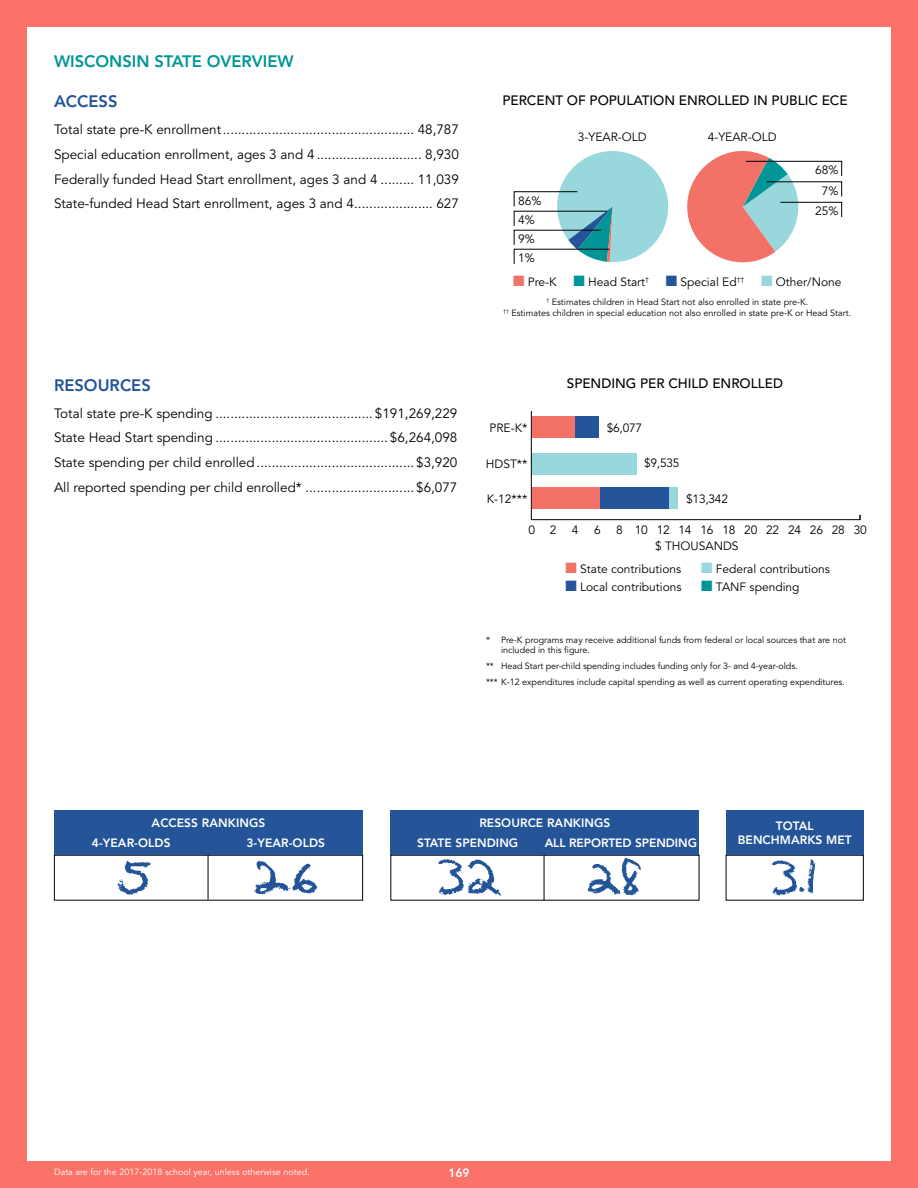
<style>
.page{position:relative;width:918px;height:1188px;background:#fa7268}
.page>*{position:absolute;margin:0;border:0;box-sizing:border-box;transform-origin:0 0}
.t1{font:800 16.5px "Avenir";color:#009698}
.t2{font:800 16.5px "Avenir";color:#255498}
.t3{font:13.5px/24.6px "Avenir";color:#000;text-align:justify}
.t4{font:500 13.5px "Avenir";color:#000}
.t5{font:12px/18.9px "Avenir";color:#000}
.t6{font:800 12px/20.1px "Avenir";letter-spacing:.005em;color:#fff}
.t7{font:12px "Avenir";letter-spacing:-.02em;color:#000}
.t8{font:9px/10.5px "Avenir";color:#000}
.t9{font:9px "Avenir";color:#fff}
.s1{color:#f37268}
.s2{color:#009698}
.s3{color:#245499}
.s4{color:#98d7dc}
</style>
<div class="page">
<div style="left:27px;top:27px;width:864px;height:1134px;background:#fff"></div>
<svg style="left:513px;top:150px;width:329px;height:114px"></svg>
<div style="left:532px;top:453px;width:104px;height:21px;background:#98d7dc"></div>
<div style="left:669px;top:487px;width:9px;height:22px;background:#98d7dc"></div>
<div style="left:575px;top:417px;width:23px;height:21px;background:#245499"></div>
<div style="left:599px;top:487px;width:70px;height:22px;background:#245499"></div>
<div style="left:532px;top:417px;width:43px;height:21px;background:#f37268"></div>
<div style="left:532px;top:487px;width:67px;height:22px;background:#f37268"></div>
<hr style="left:531px;top:519px;width:329px;height:1px;background:#000">
<hr style="left:531px;top:411px;width:1px;height:109px;background:#000">
<hr style="left:208px;top:853px;width:1px;height:47px;background:#000">
<hr style="left:544px;top:854px;width:1px;height:46px;background:#000">
<div style="left:54px;top:810px;width:309px;height:45px;background:#255498"></div>
<div style="left:390px;top:810px;width:309px;height:45px;background:#255498"></div>
<div style="left:726px;top:810px;width:138px;height:45px;background:#255498"></div>
<svg style="left:772px;top:860px;width:43px;height:36px"></svg>
<svg style="left:118px;top:861px;width:33px;height:34px"></svg>
<svg style="left:254px;top:861px;width:63px;height:34px"></svg>
<svg style="left:438px;top:859px;width:63px;height:37px"></svg>
<svg style="left:588px;top:859px;width:53px;height:36px"></svg>
<p class="t1" style="left:54px;top:51px;width:241px">WISCONSIN STATE OVERVIEW</p>
<p class="t2" style="left:54px;top:92px;width:65px">ACCESS</p>
<p class="t3" style="left:54px;top:118px;width:406px">Total state pre-K enrollment................................................... 48,787<br>Special education enrollment, ages 3 and 4 ............................ 8,930<br>Federally funded Head Start enrollment, ages 3 and 4 ......... 11,039<br>State-funded Head Start enrollment, ages 3 and 4..................... 627</p>
<p class="t2" style="left:54px;top:375px;width:98px">RESOURCES</p>
<p class="t3" style="left:54px;top:401px;width:405px">Total state pre-K spending .......................................... $191,269,229<br>State Head Start spending .............................................. $6,264,098<br>State spending per child enrolled.......................................... $3,920<br>All reported spending per child enrolled* ............................. $6,077</p>
<p class="t4" style="left:502px;top:92px;width:347px">PERCENT OF POPULATION ENROLLED IN PUBLIC ECE</p>
<p class="t5" style="left:578px;top:127px;width:70px">3-YEAR-OLD</p>
<p class="t5" style="left:708px;top:127px;width:70px">4-YEAR-OLD</p>
<p class="t5" style="left:518px;top:192px;width:25px">86%</p>
<p class="t5" style="left:518px;top:230px;width:18px">9%<br>1%</p>
<p class="t5" style="left:518px;top:211px;width:18px">4%</p>
<p class="t5" style="left:815px;top:161px;width:25px">68%</p>
<p class="t5" style="left:822px;top:182px;width:18px">7%</p>
<p class="t5" style="left:815px;top:202px;width:25px">25%</p>
<p class="t5" style="left:513px;top:273px;width:330px"><span class="s1">■</span> Pre-K <span class="s2">■</span> Head Start<sup>†</sup> <span class="s3">■</span> Special Ed<sup>††</sup> <span class="s4">■</span> Other/None</p>
<p class="t8" style="left:503px;top:297px;width:350px;text-align:center"><sup>†</sup> Estimates children in Head Start not also enrolled in state pre-K.<br><sup>††</sup> Estimates children in special education not also enrolled in state pre-K or Head Start.</p>
<p class="t4" style="left:567px;top:376px;width:218px">SPENDING PER CHILD ENROLLED</p>
<p class="t5" style="left:490px;top:419px;width:40px">PRE-K*</p>
<p class="t5" style="left:607px;top:419px;width:37px">$6,077</p>
<p class="t5" style="left:486px;top:454px;width:43px">HDST**</p>
<p class="t5" style="left:644px;top:454px;width:37px">$9,535</p>
<p class="t5" style="left:487px;top:490px;width:42px">K-12***</p>
<p class="t5" style="left:686px;top:489px;width:43px">$13,342</p>
<p class="t5" style="left:528px;top:520px;width:30px">0 2</p>
<p class="t5" style="left:572px;top:520px;width:8px">4</p>
<p class="t5" style="left:594px;top:520px;width:8px">6</p>
<p class="t7" style="left:616px;top:523px;width:252px">8 10 12 14 16 18 20 22 24 26 28 30</p>
<p class="t5" style="left:655px;top:537px;width:85px">$ THOUSANDS</p>
<p class="t5" style="left:565px;top:559px;width:117px"><span class="s1">■</span> State contributions</p>
<p class="t5" style="left:565px;top:577px;width:118px"><span class="s3">■</span> Local contributions</p>
<p class="t5" style="left:701px;top:559px;width:130px"><span class="s4">■</span> Federal contributions</p>
<p class="t5" style="left:701px;top:577px;width:100px"><span class="s2">■</span> TANF spending</p>
<p class="t8" style="left:501px;top:635px;width:347px;text-indent:-15px">* Pre-K programs may receive additional funds from federal or local sources that are not included in this figure.</p>
<p class="t8" style="left:486px;top:659px;width:360px;line-height:15.9px">** Head Start per-child spending includes funding only for 3- and 4-year-olds.<br>*** K-12 expenditures include capital spending as well as current operating expenditures.</p>
<p class="t6" style="left:92px;top:813px;width:175px;text-indent:60px">ACCESS RANKINGS<br>4-YEAR-OLDS</p>
<p class="t6" style="left:246px;top:833px;width:80px">3-YEAR-OLDS</p>
<p class="t6" style="left:417px;top:813px;width:195px;text-indent:62px">RESOURCE RANKINGS<br>STATE SPENDING</p>
<p class="t6" style="left:545px;top:833px;width:154px">ALL REPORTED SPENDING</p>
<p class="t6" style="left:738px;top:820px;width:115px;line-height:13.5px;text-align:center">TOTAL<br>BENCHMARKS MET</p>
<p class="t9" style="left:54px;top:1167px;width:257px">Data are for the 2017-2018 school year, unless otherwise noted.</p>
<p class="t6" style="left:448px;top:1162px;width:23px">169</p>
</div>
